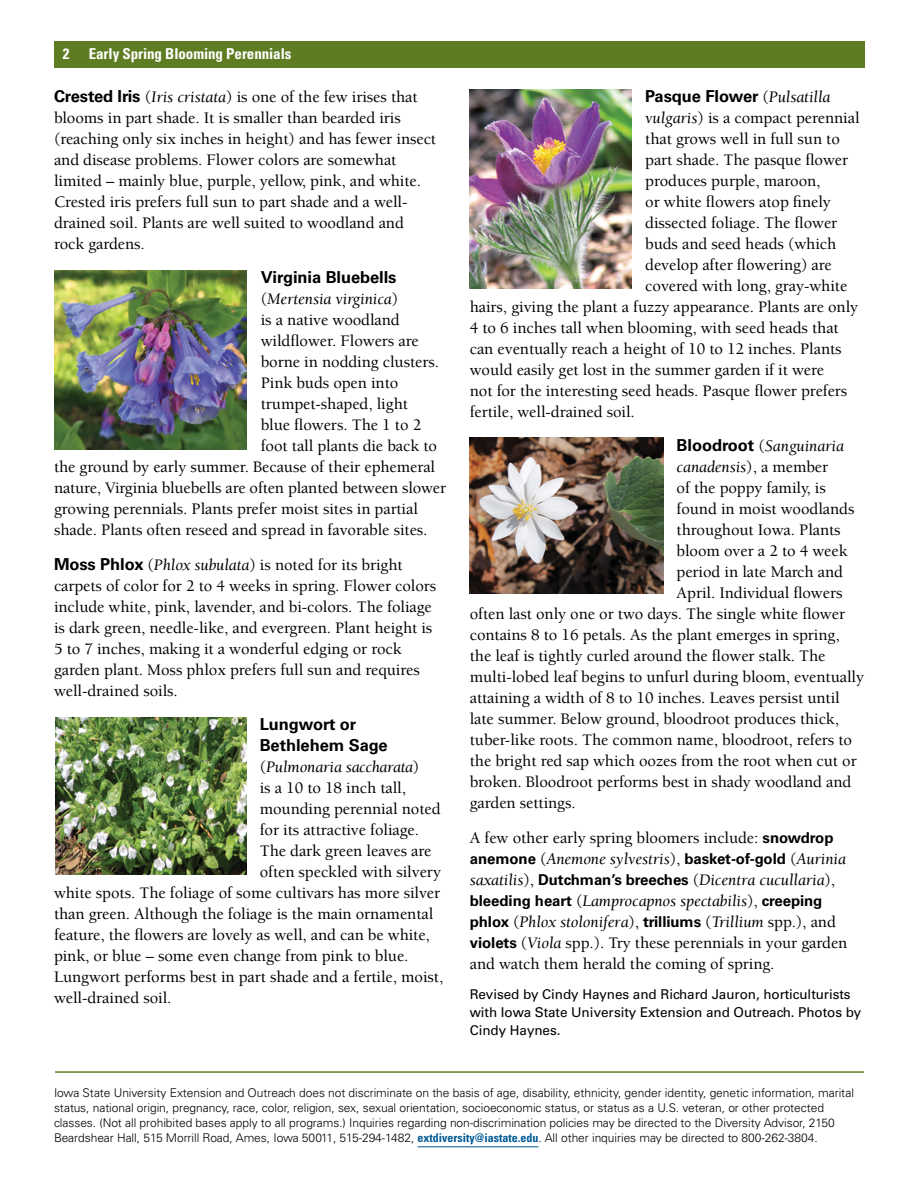
<style>
.page{position:relative;width:918px;height:1188px;background:#fff}
.page>*{position:absolute;margin:0;border:0;box-sizing:border-box;transform-origin:0 0}
.Body_text{font:500 16.5px/21px "Berkeley Std";letter-spacing:-.005em;color:#000}
.Body_text-2{font:italic 16.5px "Berkeley Std";letter-spacing:-.005em;color:#000}
.Body_text-3{font:700 16.5px "Univers LT Std";letter-spacing:-.005em;color:#000}
.t1{font:700 condensed 15px "Univers LT Std";letter-spacing:-.005em;color:#fff}
.Body_text-4{font:13.5px/18px "Univers LT Std";letter-spacing:-.005em;color:#000}
.t2{font:300 12px/15px "Univers LT Std";letter-spacing:-.005em;color:#000}
.s1{font-family:"Univers LT Std";font-weight:700}
.s2{font-weight:400;font-style:italic}
.s3{font-weight:500;font-style:normal}
.s4{font-family:"Berkeley Std";font-weight:500}
.s5{font-family:"Berkeley Std";font-weight:400;font-style:italic}
.s6{font-family:"Univers LT Std";font-weight:700;font-style:normal}
.s7{font-family:"Univers LT Std";font-weight:700;font-size:15px}
.s8{font-weight:700;font-stretch:condensed;color:#005a96}
</style>
<div class="page">
<div style="left:54px;top:41px;width:810px;height:27px;background:#5e7d23"></div>
<hr style="left:55px;top:1071px;width:809px;height:2px;background:#5e7d23">
<img style="left:54px;top:270px;width:193px;height:179px">
<img style="left:470px;top:90px;width:162px;height:198px">
<img style="left:55px;top:717px;width:191px;height:158px">
<img style="left:470px;top:438px;width:193px;height:155px">
<hr style="left:418px;top:1146px;width:120px;height:1px;background:#005a96">
<p class="t1" style="left:63px;top:44px;width:8px">2</p>
<p class="t1" style="left:89px;top:44px;width:204px">Early Spring Blooming Perennials</p>
<p class="Body_text" style="left:54px;top:86px;width:384px"><span class="s1">Crested Iris</span> (<span class="s2">Iris cristata</span>) is one of the few irises that blooms in part shade. It is smaller than bearded iris (reaching only six inches in height) and has fewer insect and disease problems. Flower colors are somewhat limited – mainly blue, purple, yellow, pink, and white.<br>Crested iris prefers full sun to part shade and a well&shy;drained soil. Plants are well suited to woodland and rock gardens.</p>
<p class="Body_text-3" style="left:261px;top:268px;width:137px">Virginia Bluebells</p>
<p class="Body_text-2" style="left:261px;top:290px;width:139px"><span class="s3">(</span>Mertensia virginica<span class="s3">)</span></p>
<p class="Body_text" style="left:261px;top:310px;width:140px">is a native woodland</p>
<p class="Body_text" style="left:261px;top:331px;width:159px">wildflower. Flowers are</p>
<p class="Body_text" style="left:261px;top:352px;width:180px">borne in nodding clusters.</p>
<p class="Body_text" style="left:261px;top:373px;width:139px">Pink buds open into</p>
<p class="Body_text" style="left:261px;top:394px;width:149px">trumpet-shaped, light</p>
<p class="Body_text" style="left:261px;top:415px;width:162px">blue flowers. The 1 to 2</p>
<p class="Body_text" style="left:261px;top:436px;width:178px">foot tall plants die back to</p>
<p class="Body_text" style="left:54px;top:457px;width:383px">the ground by early summer. Because of their ephemeral</p>
<p class="Body_text" style="left:54px;top:478px;width:394px">nature, Virginia bluebells are often planted between slower</p>
<p class="Body_text" style="left:54px;top:499px;width:365px">growing perennials. Plants prefer moist sites in partial</p>
<p class="Body_text" style="left:54px;top:520px;width:375px">shade. Plants often reseed and spread in favorable sites.</p>
<p class="Body_text" style="left:54px;top:554px;width:384px"><span class="s1">Moss Phlox</span> (<span class="s2">Phlox subulata</span>) is noted for its bright carpets of color for 2 to 4 weeks in spring. Flower colors include white, pink, lavender, and bi-colors. The foliage is dark green, needle-like, and evergreen. Plant height is 5 to 7 inches, making it a wonderful edging or rock garden plant. Moss phlox prefers full sun and requires well-drained soils.</p>
<p class="Body_text-3" style="left:260px;top:715px;width:98px">Lungwort or</p>
<p class="Body_text-3" style="left:260px;top:736px;width:129px">Bethlehem Sage</p>
<p class="Body_text-2" style="left:260px;top:758px;width:161px"><span class="s3">(</span>Pulmonaria saccharata<span class="s3">)</span></p>
<p class="Body_text" style="left:260px;top:778px;width:148px">is a 10 to 18 inch tall,</p>
<p class="Body_text" style="left:260px;top:799px;width:182px">mounding perennial noted</p>
<p class="Body_text" style="left:260px;top:820px;width:161px">for its attractive foliage.</p>
<p class="Body_text" style="left:260px;top:841px;width:173px">The dark green leaves are</p>
<p class="Body_text" style="left:260px;top:862px;width:183px">often speckled with silvery</p>
<p class="Body_text" style="left:54px;top:883px;width:388px">white spots. The foliage of some cultivars has more silver</p>
<p class="Body_text" style="left:54px;top:904px;width:381px">than green. Although the foliage is the main ornamental</p>
<p class="Body_text" style="left:54px;top:925px;width:377px">feature, the flowers are lovely as well, and can be white,</p>
<p class="Body_text" style="left:54px;top:946px;width:356px">pink, or blue – some even change from pink to blue.</p>
<p class="Body_text" style="left:54px;top:967px;width:391px">Lungwort performs best in part shade and a fertile, moist,</p>
<p class="Body_text" style="left:54px;top:988px;width:119px">well-drained soil.</p>
<p class="Body_text-3" style="left:645px;top:86px;width:187px">Pasque Flower <span class="s4">(</span><span class="s5">Pulsatilla</span></p>
<p class="Body_text" style="left:645px;top:107px;width:216px"><span class="s2">vulgaris</span>) is a compact perennial</p>
<p class="Body_text" style="left:645px;top:128px;width:196px">that grows well in full sun to</p>
<p class="Body_text" style="left:645px;top:149px;width:204px">part shade. The pasque flower</p>
<p class="Body_text" style="left:645px;top:170px;width:177px">produces purple, maroon,</p>
<p class="Body_text" style="left:645px;top:191px;width:187px">or white flowers atop finely</p>
<p class="Body_text" style="left:645px;top:212px;width:194px">dissected foliage. The flower</p>
<p class="Body_text" style="left:645px;top:233px;width:193px">buds and seed heads (which</p>
<p class="Body_text" style="left:645px;top:254px;width:188px">develop after flowering) are</p>
<p class="Body_text" style="left:645px;top:275px;width:204px">covered with long, gray-white</p>
<p class="Body_text" style="left:470px;top:296px;width:390px">hairs, giving the plant a fuzzy appearance. Plants are only</p>
<p class="Body_text" style="left:470px;top:317px;width:371px">4 to 6 inches tall when blooming, with seed heads that</p>
<p class="Body_text" style="left:470px;top:338px;width:373px">can eventually reach a height of 10 to 12 inches. Plants</p>
<p class="Body_text" style="left:470px;top:359px;width:356px">would easily get lost in the summer garden if it were</p>
<p class="Body_text" style="left:470px;top:380px;width:379px">not for the interesting seed heads. Pasque flower prefers</p>
<p class="Body_text" style="left:470px;top:401px;width:167px">fertile, well-drained soil.</p>
<p class="Body_text-2" style="left:677px;top:437px;width:169px"><span class="s6">Bloodroot</span> <span class="s3">(</span>Sanguinaria</p>
<p class="Body_text-2" style="left:677px;top:458px;width:153px">canadensis<span class="s3">), a member</span></p>
<p class="Body_text" style="left:677px;top:478px;width:151px">of the poppy family, is</p>
<p class="Body_text" style="left:677px;top:499px;width:179px">found in moist woodlands</p>
<p class="Body_text" style="left:677px;top:520px;width:166px">throughout Iowa. Plants</p>
<p class="Body_text" style="left:677px;top:541px;width:173px">bloom over a 2 to 4 week</p>
<p class="Body_text" style="left:677px;top:562px;width:168px">period in late March and</p>
<p class="Body_text" style="left:677px;top:583px;width:167px">April. Individual flowers</p>
<p class="Body_text" style="left:470px;top:604px;width:377px">often last only one or two days. The single white flower</p>
<p class="Body_text" style="left:470px;top:625px;width:371px">contains 8 to 16 petals. As the plant emerges in spring,</p>
<p class="Body_text" style="left:470px;top:646px;width:357px">the leaf is tightly curled around the flower stalk. The</p>
<p class="Body_text" style="left:470px;top:667px;width:396px">multi-lobed leaf begins to unfurl during bloom, eventually</p>
<p class="Body_text" style="left:470px;top:688px;width:371px">attaining a width of 8 to 10 inches. Leaves persist until</p>
<p class="Body_text" style="left:470px;top:709px;width:371px">late summer. Below ground, bloodroot produces thick,</p>
<p class="Body_text" style="left:470px;top:730px;width:384px">tuber-like roots. The common name, bloodroot, refers to</p>
<p class="Body_text" style="left:470px;top:751px;width:389px">the bright red sap which oozes from the root when cut or</p>
<p class="Body_text" style="left:470px;top:772px;width:383px">broken. Bloodroot performs best in shady woodland and</p>
<p class="Body_text" style="left:470px;top:793px;width:107px">garden settings.</p>
<p class="Body_text" style="left:470px;top:827px;width:379px">A few other early spring bloomers include: <span class="s7">snowdrop anemone</span> (<span class="s2">Anemone sylvestris</span>), <span class="s7">basket-of-gold</span> (<span class="s2">Aurinia saxatilis</span>), <span class="s7">Dutchman’s breeches</span> (<span class="s2">Dicentra cucullaria</span>), <span class="s7">bleeding heart</span> (<span class="s2">Lamprocapnos spectabilis</span>), <span class="s7">creeping phlox</span> (<span class="s2">Phlox stolonifera</span>), <span class="s7">trilliums</span> (<span class="s2">Trillium</span> spp.), and <span class="s7">violets</span> (<span class="s2">Viola</span> spp.). Try these perennials in your garden and watch them herald the coming of spring.</p>
<p class="Body_text-4" style="left:470px;top:985px;width:393px">Revised by Cindy Haynes and Richard Jauron, horticulturists with Iowa State University Extension and Outreach. Photos by<br>Cindy Haynes.</p>
<p class="t2" style="left:54px;top:1086px;width:802px">Iowa State University Extension and Outreach does not discriminate on the basis of age, disability, ethnicity, gender identity, genetic information, marital status, national origin, pregnancy, race, color, religion, sex, sexual orientation, socioeconomic status, or status as a U.S. veteran, or other protected classes. (Not all prohibited bases apply to all programs.) Inquiries regarding non-discrimination policies may be directed to the Diversity Advisor, 2150<br>Beardshear Hall, 515 Morrill Road, Ames, Iowa 50011, 515-294-1482, <span class="s8">extdiversity@iastate.edu</span>. All other inquiries may be directed to 800-262-3804.</p>
</div>
